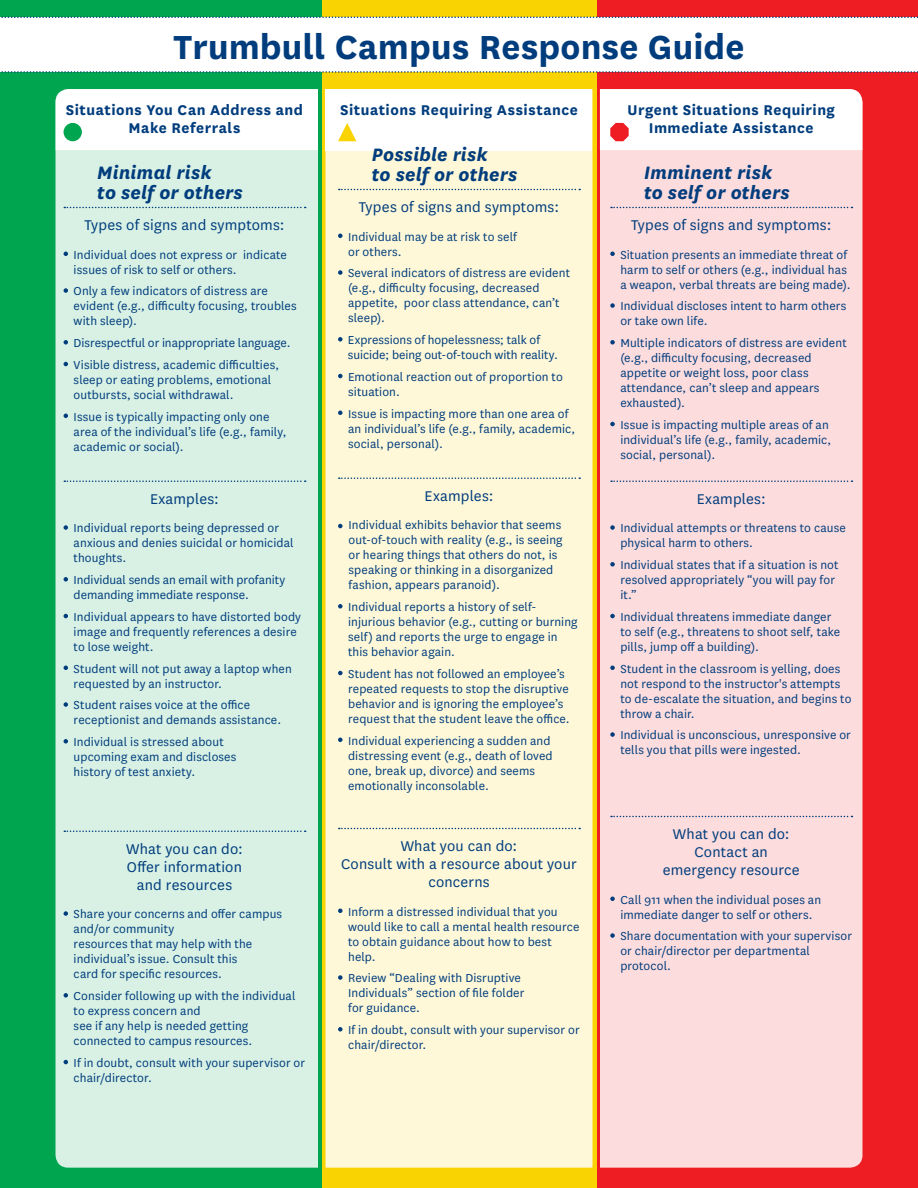
<style>
.page{position:relative;width:918px;height:1188px;background:#fff}
.page>*{position:absolute;margin:0;border:0;box-sizing:border-box;transform-origin:0 0}
.t1{font:700 39px "National";letter-spacing:.005em;color:#013d7d}
.t2{font:italic 700 21px/19.5px "National";letter-spacing:.005em;color:#013d7d}
.t3{font:16.5px/18px "National";letter-spacing:.01em;color:#013d7d;text-align:center}
.t4{font:700 16.5px/18px "National";letter-spacing:.03em;color:#013d7d;text-align:center}
.t5{font:13.5px/15px "National";letter-spacing:.01em;color:#013d7d}
</style>
<div class="page">
<div style="left:596px;top:0;width:322px;height:1188px;background:#ee1d23"></div>
<div style="left:322px;top:0;width:274px;height:1188px;background:#fad302"></div>
<div style="left:0;top:0;width:322px;height:1188px;background:#00a54f"></div>
<div style="left:599px;top:89px;width:264px;height:1079px;background:#fcdcdd"></div>
<svg style="left:611px;top:207px;width:241px;height:1px"></svg>
<svg style="left:611px;top:480px;width:241px;height:2px"></svg>
<svg style="left:611px;top:816px;width:241px;height:1px"></svg>
<svg style="left:610px;top:252px;width:5px;height:4px"></svg>
<svg style="left:610px;top:303px;width:5px;height:5px"></svg>
<svg style="left:610px;top:340px;width:5px;height:5px"></svg>
<svg style="left:610px;top:422px;width:5px;height:4px"></svg>
<svg style="left:610px;top:525px;width:5px;height:5px"></svg>
<svg style="left:610px;top:562px;width:5px;height:5px"></svg>
<svg style="left:610px;top:614px;width:5px;height:4px"></svg>
<svg style="left:610px;top:666px;width:5px;height:4px"></svg>
<svg style="left:610px;top:732px;width:5px;height:5px"></svg>
<svg style="left:610px;top:897px;width:5px;height:4px"></svg>
<svg style="left:610px;top:933px;width:5px;height:5px"></svg>
<div style="left:600px;top:89px;width:262px;height:61px;background:#fff"></div>
<div style="left:325px;top:88px;width:268px;height:1080px;background:#fef8d8"></div>
<div style="left:324px;top:88px;width:270px;height:1081px;border:2px solid #fad302"></div>
<div style="left:55px;top:98px;width:263px;height:1070px;background:#d8f1e4"></div>
<div style="left:56px;top:89px;width:262px;height:61px;background:#fff"></div>
<div style="left:326px;top:89px;width:266px;height:61px;background:#fff"></div>
<div style="left:0;top:17px;width:918px;height:55px;background:#fff"></div>
<svg style="left:1px;top:16px;width:917px;height:2px"></svg>
<svg style="left:1px;top:71px;width:917px;height:2px"></svg>
<svg style="left:339px;top:189px;width:241px;height:1px"></svg>
<svg style="left:339px;top:477px;width:241px;height:2px"></svg>
<svg style="left:339px;top:828px;width:241px;height:1px"></svg>
<svg style="left:338px;top:234px;width:5px;height:4px"></svg>
<svg style="left:338px;top:270px;width:5px;height:5px"></svg>
<svg style="left:338px;top:337px;width:5px;height:5px"></svg>
<svg style="left:338px;top:374px;width:5px;height:4px"></svg>
<svg style="left:338px;top:411px;width:5px;height:4px"></svg>
<svg style="left:338px;top:524px;width:5px;height:4px"></svg>
<svg style="left:338px;top:604px;width:5px;height:5px"></svg>
<svg style="left:338px;top:671px;width:5px;height:4px"></svg>
<svg style="left:338px;top:738px;width:5px;height:4px"></svg>
<svg style="left:338px;top:909px;width:5px;height:4px"></svg>
<svg style="left:338px;top:975px;width:5px;height:5px"></svg>
<svg style="left:338px;top:1027px;width:5px;height:5px"></svg>
<svg style="left:64px;top:207px;width:242px;height:1px"></svg>
<svg style="left:64px;top:480px;width:242px;height:2px"></svg>
<svg style="left:64px;top:831px;width:242px;height:1px"></svg>
<svg style="left:64px;top:252px;width:4px;height:4px"></svg>
<svg style="left:64px;top:288px;width:4px;height:5px"></svg>
<svg style="left:64px;top:340px;width:4px;height:5px"></svg>
<svg style="left:64px;top:362px;width:4px;height:4px"></svg>
<svg style="left:64px;top:414px;width:4px;height:4px"></svg>
<svg style="left:64px;top:525px;width:4px;height:5px"></svg>
<svg style="left:64px;top:577px;width:4px;height:5px"></svg>
<svg style="left:64px;top:614px;width:4px;height:4px"></svg>
<svg style="left:64px;top:666px;width:4px;height:4px"></svg>
<svg style="left:64px;top:702px;width:4px;height:5px"></svg>
<svg style="left:64px;top:739px;width:4px;height:5px"></svg>
<svg style="left:64px;top:911px;width:4px;height:5px"></svg>
<svg style="left:64px;top:993px;width:4px;height:5px"></svg>
<svg style="left:64px;top:1060px;width:4px;height:4px"></svg>
<div style="left:64px;top:123px;width:18px;height:18px;background:#00a54f;border-radius:50%"></div>
<svg style="left:338px;top:123px;width:18px;height:18px"></svg>
<h1 class="t1" style="left:174px;top:20px;width:572px">Trumbull Campus Response Guide</h1>
<p class="t4" style="left:340px;top:99px;width:239px">Situations Requiring Assistance</p>
<h2 class="t2" style="left:372px;top:144px;width:147px">Possible risk<br>to self or others</h2>
<p class="t3" style="left:359px;top:197px;width:202px">Types of signs and symptoms:</p>
<p class="t5" style="left:348px;top:228px;width:170px">Individual may be at risk to self or others.</p>
<p class="t5" style="left:348px;top:265px;width:223px">Several indicators of distress are evident (e.g., difficulty focusing, decreased appetite, poor class attendance, can’t sleep).</p>
<p class="t5" style="left:348px;top:332px;width:211px">Expressions of hopelessness; talk of suicide; being out-of-touch with reality.</p>
<p class="t5" style="left:348px;top:369px;width:216px">Emotional reaction out of proportion to situation.</p>
<p class="t5" style="left:348px;top:405px;width:229px">Issue is impacting more than one area of an individual’s life (e.g., family, academic, social, personal).</p>
<p class="t3" style="left:425px;top:486px;width:70px">Examples:</p>
<p class="t5" style="left:349px;top:517px;width:216px">Individual exhibits behavior that seems out-of-touch with reality (e.g., is seeing or hearing things that others do not, is speaking or thinking in a disorganized fashion, appears paranoid).</p>
<p class="t5" style="left:348px;top:599px;width:231px">Individual reports a history of self&shy;injurious behavior (e.g., cutting or burning self) and reports the urge to engage in this behavior again.</p>
<p class="t5" style="left:348px;top:666px;width:223px">Student has not followed an employee’s repeated requests to stop the disruptive behavior and is ignoring the employee’s request that the student leave the office.</p>
<p class="t5" style="left:348px;top:732px;width:206px">Individual experiencing a sudden and distressing event (e.g., death of loved one, break up, divorce) and seems emotionally inconsolable.</p>
<p class="t4" style="left:66px;top:99px;width:239px">Situations You Can Address and<br>Make Referrals</p>
<h2 class="t2" style="left:97px;top:162px;width:147px">Minimal risk<br>to self or others</h2>
<p class="t3" style="left:84px;top:215px;width:202px">Types of signs and symptoms:</p>
<p class="t5" style="left:74px;top:246px;width:215px">Individual does not express or indicate issues of risk to self or others.</p>
<p class="t5" style="left:74px;top:283px;width:225px">Only a few indicators of distress are evident (e.g., difficulty focusing, troubles with sleep).</p>
<p class="t5" style="left:74px;top:332px;width:219px;line-height:21.8px">Disrespectful or inappropriate language.<br>Visible distress, academic difficulties,</p>
<p class="t5" style="left:74px;top:372px;width:199px">sleep or eating problems, emotional outbursts, social withdrawal.</p>
<p class="t5" style="left:74px;top:408px;width:214px">Issue is typically impacting only one area of the individual’s life (e.g., family, academic or social).</p>
<p class="t3" style="left:150px;top:489px;width:70px">Examples:</p>
<p class="t5" style="left:74px;top:520px;width:222px">Individual reports being depressed or anxious and denies suicidal or homicidal thoughts.</p>
<p class="t5" style="left:74px;top:572px;width:213px">Individual sends an email with profanity demanding immediate response.</p>
<p class="t5" style="left:74px;top:609px;width:229px">Individual appears to have distorted body image and frequently references a desire to lose weight.</p>
<p class="t5" style="left:74px;top:660px;width:220px">Student will not put away a laptop when requested by an instructor.</p>
<p class="t5" style="left:74px;top:697px;width:209px">Student raises voice at the office receptionist and demands assistance.</p>
<p class="t5" style="left:74px;top:734px;width:164px">Individual is stressed about upcoming exam and discloses history of test anxiety.</p>
<p class="t4" style="left:628px;top:99px;width:209px">Urgent Situations Requiring<br>Immediate Assistance</p>
<h2 class="t2" style="left:644px;top:162px;width:147px">Imminent risk to self or others</h2>
<p class="t3" style="left:631px;top:215px;width:202px">Types of signs and symptoms:</p>
<p class="t5" style="left:620px;top:246px;width:232px">Situation presents an immediate threat of harm to self or others (e.g., individual has a weapon, verbal threats are being made).</p>
<p class="t5" style="left:620px;top:298px;width:227px">Individual discloses intent to harm others or take own life.</p>
<p class="t5" style="left:620px;top:335px;width:228px">Multiple indicators of distress are evident (e.g., difficulty focusing, decreased appetite or weight loss, poor class attendance, can’t sleep and appears exhausted).</p>
<p class="t5" style="left:620px;top:417px;width:212px">Issue is impacting multiple areas of an individual’s life (e.g., family, academic, social, personal).</p>
<p class="t3" style="left:697px;top:489px;width:70px">Examples:</p>
<p class="t5" style="left:620px;top:520px;width:227px">Individual attempts or threatens to cause physical harm to others.</p>
<p class="t5" style="left:620px;top:557px;width:220px">Individual states that if a situation is not resolved appropriately “you will pay for it.”</p>
<p class="t5" style="left:620px;top:609px;width:221px">Individual threatens immediate danger to self (e.g., threatens to shoot self, take pills, jump off a building).</p>
<p class="t5" style="left:620px;top:660px;width:233px">Student in the classroom is yelling, does not respond to the instructor's attempts to de-escalate the situation, and begins to throw a chair.</p>
<p class="t5" style="left:620px;top:727px;width:232px">Individual is unconscious, unresponsive or tells you that pills were ingested.</p>
<p class="t3" style="left:126px;top:839px;width:118px">What you can do:<br>Offer information and resources</p>
<p class="t5" style="left:74px;top:906px;width:210px">Share your concerns and offer campus and/or community<br>resources that may help with the individual’s issue. Consult this<br>card for specific resources.</p>
<p class="t5" style="left:74px;top:988px;width:223px">Consider following up with the individual to express concern and<br>see if any help is needed getting connected to campus resources.</p>
<p class="t5" style="left:74px;top:1055px;width:233px">If in doubt, consult with your supervisor or chair/director.</p>
<p class="t3" style="left:341px;top:836px;width:237px">What you can do:<br>Consult with a resource about your concerns</p>
<p class="t5" style="left:348px;top:903px;width:233px">Inform a distressed individual that you would like to call a mental health resource to obtain guidance about how to best help.</p>
<p class="t5" style="left:348px;top:970px;width:178px">Review “Dealing with Disruptive<br>Individuals” section of file folder for guidance.</p>
<p class="t5" style="left:348px;top:1022px;width:233px">If in doubt, consult with your supervisor or chair/director.</p>
<p class="t3" style="left:663px;top:824px;width:139px">What you can do:<br>Contact an emergency resource</p>
<p class="t5" style="left:620px;top:891px;width:202px">Call 911 when the individual poses an immediate danger to self or others.</p>
<p class="t5" style="left:620px;top:928px;width:233px">Share documentation with your supervisor or chair/director per departmental protocol.</p>
</div>
